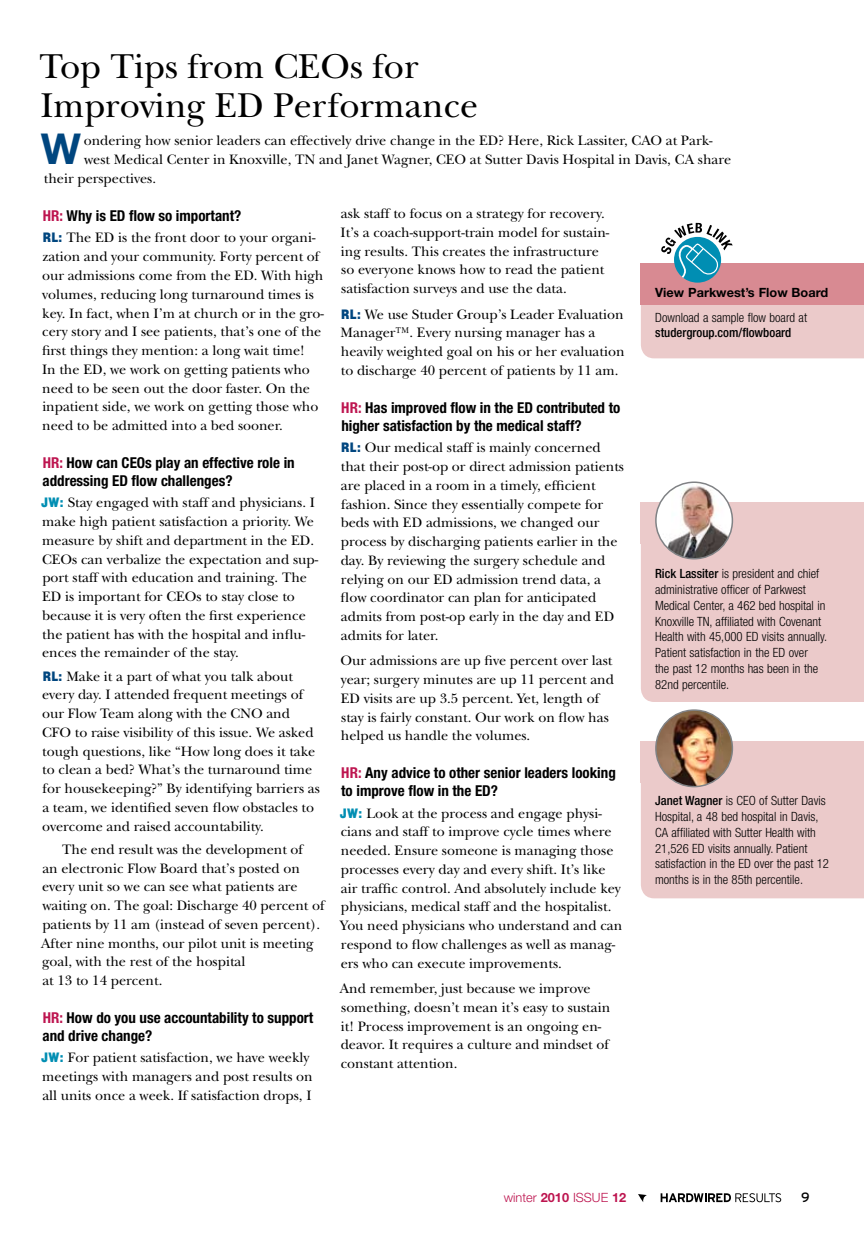
<style>
.page{position:relative;width:864px;height:1242px;background:#fff}
.page>*{position:absolute;margin:0;border:0;box-sizing:border-box;transform-origin:0 0}
.t1{font:700 42.6px "Helvetica Neue LT Std";color:#00467f}
.t2{font:36px/39px "New Baskerville Std";color:#000}
.t3{font:700 condensed 15px/18px "Helvetica Neue LT Std";color:#000}
.t4{font:14.25px/18.8px "New Baskerville Std";color:#000}
.t5{font:13.5px "Interstate";color:#000}
.t6{font:300 condensed 12.75px/15.8px "Helvetica Neue LT Std";color:#000}
.t7{font:500 condensed 12.75px "Helvetica Neue LT Std";color:#000}
.t8{font:700 12.75px "Helvetica Neue LT Std";color:#000}
.t9{font:300 12.75px "Helvetica Neue LT Std";color:#bd144f}
.s1{color:#bd144f}
.s2{font-family:"Helvetica Bold Condensed Plain";color:#00467f}
.s3{font-family:"Helvetica Bold Condensed Plain";color:#008eb3}
.s4{font-weight:500}
.s5{font-weight:700}
</style>
<div class="page">
<svg style="left:638px;top:1194px;width:9px;height:8px"></svg>
<svg style="left:661px;top:1193px;width:120px;height:9px"></svg>
<div style="left:641px;top:305px;width:223px;height:53px;background:#ebcaca"></div>
<div style="left:641px;top:544px;width:223px;height:158px;background:#ebcaca"></div>
<div style="left:641px;top:782px;width:223px;height:116px;background:#ebcaca"></div>
<div style="left:641px;top:264px;width:223px;height:41px;background:#d88a92"></div>
<div style="left:641px;top:502px;width:223px;height:42px;background:#ebcaca"></div>
<div style="left:641px;top:741px;width:223px;height:41px;background:#ebcaca"></div>
<svg style="left:674px;top:237px;width:47px;height:46px"></svg>
<svg style="left:661px;top:223px;width:72px;height:55px"></svg>
<img style="left:656px;top:482px;width:76px;height:77px;border-radius:38px">
<div style="left:655px;top:482px;width:78px;height:78px;border:2px solid #808285;border-radius:50%"></div>
<img style="left:656px;top:710px;width:76px;height:77px;border-radius:38px">
<div style="left:655px;top:709px;width:78px;height:78px;border:2px solid #808285;border-radius:50%"></div>
<h2 class="t2" style="left:40px;top:47px;width:440px">Top Tips from CEOs for<br>Improving ED Performance</h2>
<h1 class="t1" style="left:41px;top:123px;width:42px">W</h1>
<p class="t4" style="left:84px;top:131px;width:630px">ondering how senior leaders can effectively drive change in the ED? Here, Rick Lassiter, CAO at Park-</p>
<p class="t4" style="left:84px;top:150px;width:649px">west Medical Center in Knoxville, TN and Janet Wagner, CEO at Sutter Davis Hospital in Davis, CA share</p>
<p class="t4" style="left:44px;top:169px;width:114px">their perspectives.</p>
<p class="t3" style="left:43px;top:206px;width:200px"><span class="s1">HR:</span> Why is ED flow so important?</p>
<p class="t4" style="left:42px;top:229px;width:284px"><span class="s2">RL:</span> The ED is the front door to your organi&shy;zation and your community. Forty percent of our admissions come from the ED. With high volumes, reducing long turnaround times is key. In fact, when I’m at church or in the gro&shy;cery story and I see patients, that’s one of the first things they mention: a long wait time!<br>In the ED, we work on getting patients who need to be seen out the door faster. On the inpatient side, we work on getting those who need to be admitted into a bed sooner.</p>
<p class="t3" style="left:42px;top:453px;width:254px"><span class="s1">HR:</span> How can CEOs play an effective role in addressing ED flow challenges?</p>
<p class="t4" style="left:41px;top:493px;width:278px"><span class="s3">JW:</span> Stay engaged with staff and physicians. I make high patient satisfaction a priority. We measure by shift and department in the ED.<br>CEOs can verbalize the expectation and sup&shy;port staff with education and training. The ED is important for CEOs to stay close to because it is very often the first experience the patient has with the hospital and influ&shy;ences the remainder of the stay.</p>
<p class="t4" style="left:42px;top:667px;width:279px"><span class="s2">RL:</span> Make it a part of what you talk about every day. I attended frequent meetings of our Flow Team along with the CNO and CFO to raise visibility of this issue. We asked tough questions, like “How long does it take to clean a bed? What’s the turnaround time for housekeeping?” By identifying barriers as a team, we identified seven flow obstacles to overcome and raised accountability.</p>
<p class="t4" style="left:41px;top:840px;width:285px;text-indent:21px">The end result was the development of<br>an electronic Flow Board that’s posted on every unit so we can see what patients are waiting on. The goal: Discharge 40 percent of patients by 11 am (instead of seven percent).<br>After nine months, our pilot unit is meeting goal, with the rest of the hospital<br>at 13 to 14 percent.</p>
<p class="t3" style="left:42px;top:1008px;width:272px"><span class="s1">HR:</span> How do you use accountability to support and drive change?</p>
<p class="t4" style="left:41px;top:1049px;width:273px"><span class="s3">JW:</span> For patient satisfaction, we have weekly meetings with managers and post results on all units once a week. If satisfaction drops, I</p>
<p class="t4" style="left:341px;top:204px;width:270px">ask staff to focus on a strategy for recovery.<br>It’s a coach-support-train model for sustain&shy;ing results. This creates the infrastructure so everyone knows how to read the patient satisfaction surveys and use the data.</p>
<p class="t4" style="left:341px;top:305px;width:285px"><span class="s2">RL:</span> We use Studer Group’s Leader Evaluation Manager™. Every nursing manager has a heavily weighted goal on his or her evaluation to discharge 40 percent of patients by 11 am.</p>
<p class="t3" style="left:341px;top:398px;width:281px"><span class="s1">HR:</span> Has improved flow in the ED contributed to higher satisfaction by the medical staff?</p>
<p class="t4" style="left:341px;top:438px;width:285px"><span class="s2">RL:</span> Our medical staff is mainly concerned that their post-op or direct admission patients are placed in a room in a timely, efficient fashion. Since they essentially compete for beds with ED admissions, we changed our process by discharging patients earlier in the day. By reviewing the surgery schedule and relying on our ED admission trend data, a flow coordinator can plan for anticipated admits from post-op early in the day and ED admits for later.</p>
<p class="t4" style="left:341px;top:651px;width:275px">Our admissions are up five percent over last year; surgery minutes are up 11 percent and ED visits are up 3.5 percent. Yet, length of stay is fairly constant. Our work on flow has helped us handle the volumes.</p>
<p class="t3" style="left:341px;top:763px;width:276px"><span class="s1">HR:</span> Any advice to other senior leaders looking to improve flow in the ED?</p>
<p class="t4" style="left:340px;top:804px;width:284px"><span class="s3">JW:</span> Look at the process and engage physi&shy;cians and staff to improve cycle times where needed. Ensure someone is managing those processes every day and every shift. It’s like air traffic control. And absolutely include key physicians, medical staff and the hospitalist.<br>You need physicians who understand and can respond to flow challenges as well as manag&shy;ers who can execute improvements.</p>
<p class="t4" style="left:340px;top:979px;width:272px">And remember, just because we improve something, doesn’t mean it’s easy to sustain it! Process improvement is an ongoing en&shy;deavor. It requires a culture and mindset of constant attention.</p>
<p class="t8" style="left:655px;top:285px;width:174px">View Parkwest’s Flow Board</p>
<p class="t6" style="left:655px;top:309px;width:153px">Download a sample flow board at</p>
<p class="t7" style="left:655px;top:325px;width:138px">studergroup.com/flowboard</p>
<p class="t6" style="left:655px;top:566px;width:174px"><span class="s4">Rick Lassiter</span> is president and chief administrative officer of Parkwest Medical Center, a 462 bed hospital in Knoxville TN, affiliated with Covenant Health with 45,000 ED visits annually.<br>Patient satisfaction in the ED over<br>the past 12 months has been in the 82nd percentile.</p>
<p class="t6" style="left:655px;top:793px;width:175px"><span class="s4">Janet Wagner</span> is CEO of Sutter Davis Hospital, a 48 bed hospital in Davis, CA affiliated with Sutter Health with 21,526 ED visits annually. Patient satisfaction in the ED over the past 12 months is in the 85th percentile.</p>
<p class="t9" style="left:504px;top:1190px;width:124px">winter <span class="s5">2010</span> ISSUE <span class="s5">12</span></p>
<p class="t5" style="left:801px;top:1190px;width:10px">9</p>
</div>
